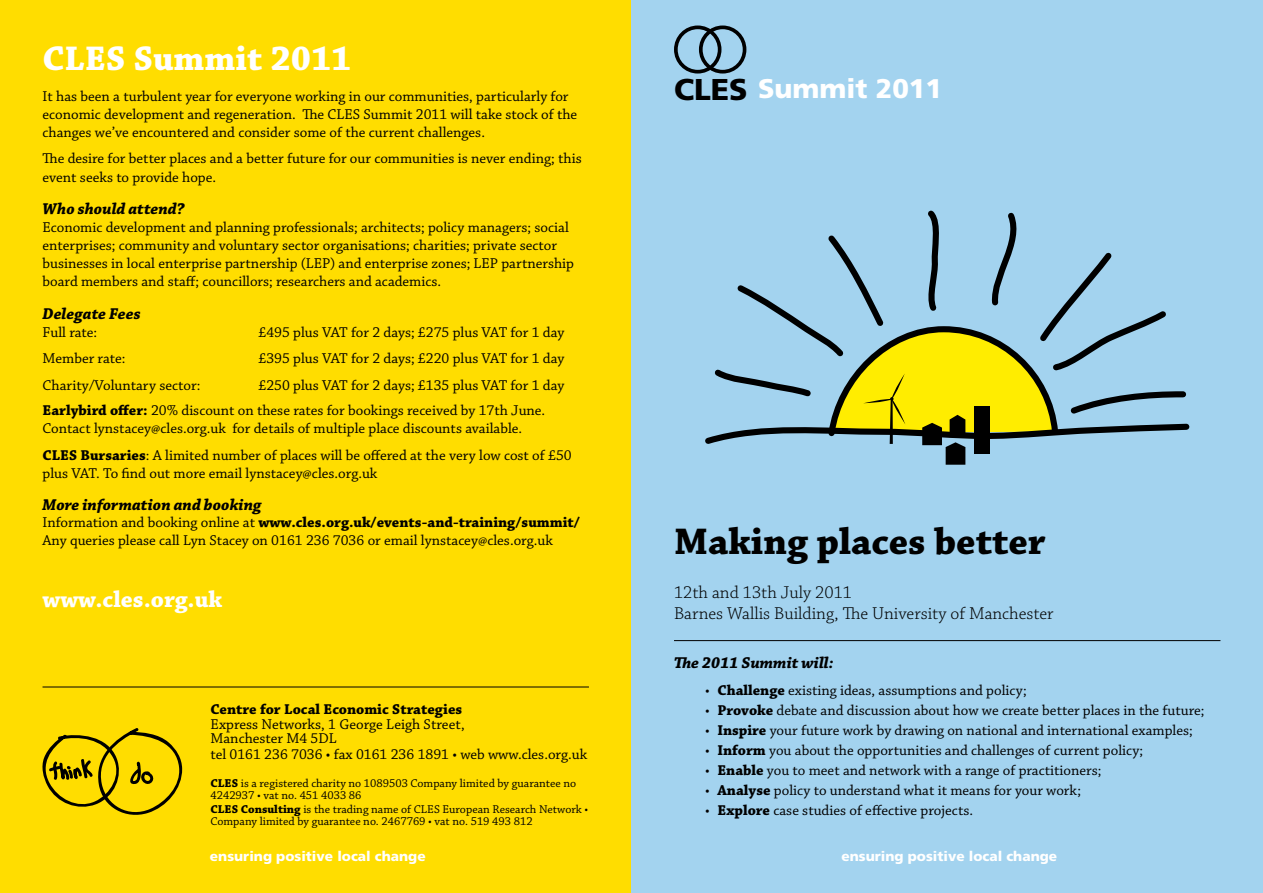
<style>
.page{position:relative;width:1263px;height:893px;background:#fff}
.page>*{position:absolute;margin:0;border:0;box-sizing:border-box;transform-origin:0 0}
.t1{font:700 39px "Chaparral Pro";color:#000}
.t2{font:700 36px "Chaparral Pro";color:#fff}
.t3{font:900 27px "Frutiger";color:#fff}
.t4{font:700 24px "Chaparral Pro";color:#fff}
.t5{font:300 18px/21.6px "Chaparral Pro";color:#000}
.t6{font:italic 700 16.5px "Chaparral Pro";color:#000}
.t7{font:15px/18px "Chaparral Pro";color:#000}
.t8{font:700 15px "Chaparral Pro";color:#000}
.t9{font:900 13.65px "Frutiger";color:#fff}
.t10{font:12px/12px "Chaparral Pro";color:#000}
.s1{font-weight:700}
.s2{font-size:30.15px;color:#000}
</style>
<div class="page">
<div style="left:0;top:0;width:631px;height:893px;background:#fd0"></div>
<svg style="left:42px;top:728px;width:140px;height:87px"></svg>
<div style="left:631px;top:0;width:632px;height:893px;background:#a3d3ef"></div>
<div style="left:674px;top:26px;width:47px;height:48px;border:4px solid #000;border-radius:50%"></div>
<div style="left:699px;top:26px;width:47px;height:48px;border:4px solid #000;border-radius:50%"></div>
<svg style="left:705px;top:210px;width:485px;height:255px"></svg>
<div style="left:974px;top:406px;width:16px;height:47px;background:#000"></div>
<hr style="left:674px;top:640px;width:546px;height:1px;background:#000">
<hr style="left:43px;top:687px;width:546px;height:1px;background:#000">
<h2 class="t2" style="left:43px;top:38px;width:310px">CLES Summit 2011</h2>
<p class="t7" style="left:43px;top:88px;width:536px">It has been a turbulent year for everyone working in our communities, particularly for economic development and regeneration. The CLES Summit 2011 will take stock of the changes we’ve encountered and consider some of the current challenges.</p>
<p class="t7" style="left:43px;top:150px;width:541px">The desire for better places and a better future for our communities is never ending; this event seeks to provide hope.</p>
<p class="t6" style="left:43px;top:199px;width:143px">Who should attend?</p>
<p class="t7" style="left:43px;top:219px;width:533px">Economic development and planning professionals; architects; policy managers; social enterprises; community and voluntary sector organisations; charities; private sector businesses in local enterprise partnership (LEP) and enterprise zones; LEP partnership board members and staff; councillors; researchers and academics.</p>
<p class="t6" style="left:43px;top:304px;width:100px">Delegate Fees</p>
<p class="t7" style="left:43px;top:323px;width:56px">Full rate:</p>
<p class="t7" style="left:259px;top:323px;width:307px">£495 plus VAT for 2 days; £275 plus VAT for 1 day</p>
<p class="t7" style="left:43px;top:350px;width:84px">Member rate:</p>
<p class="t7" style="left:259px;top:350px;width:307px">£395 plus VAT for 2 days; £220 plus VAT for 1 day</p>
<p class="t7" style="left:43px;top:376px;width:160px">Charity/Voluntary sector:</p>
<p class="t7" style="left:43px;top:373px;width:523px;line-height:25px;text-indent:216px">£250 plus VAT for 2 days; £135 plus VAT for 1 day<br><span class="s1">Earlybird offer:</span> 20% discount on these rates for bookings received by 17th June.</p>
<p class="t7" style="left:43px;top:416px;width:531px;line-height:26.5px">Contact lynstacey@cles.org.uk for details of multiple place discounts available.<br><span class="s1">CLES Bursaries</span>: A limited number of places will be offered at the very low cost of £50</p>
<p class="t7" style="left:43px;top:465px;width:336px">plus VAT. To find out more email lynstacey@cles.org.uk</p>
<p class="t6" style="left:43px;top:495px;width:221px">More information and booking</p>
<p class="t7" style="left:43px;top:513px;width:539px;line-height:18.6px">Information and booking online at <span class="s1">www.cles.org.uk/events-and-training/summit/<br></span>Any queries please call Lyn Stacey on 0161 236 7036 or email lynstacey@cles.org.uk</p>
<h3 class="t4" style="left:43px;top:585px;width:181px">www.cles.org.uk</h3>
<p class="t8" style="left:210px;top:700px;width:253px">Centre for Local Economic Strategies</p>
<p class="t7" style="left:210px;top:718px;width:256px;line-height:13.5px">Express Networks, 1 George Leigh Street,<br>Manchester M4 5DL</p>
<p class="t7" style="left:210px;top:745px;width:378px">tel 0161 236 7036 • fax 0161 236 1891 • web www.cles.org.uk</p>
<p class="t10" style="left:210px;top:777px;width:367px"><span class="s1">CLES</span> is a registered charity no 1089503 Company limited by guarantee no<br>4242937 • vat no. 451 4033 86</p>
<p class="t10" style="left:210px;top:804px;width:379px"><span class="s1">CLES Consulting</span> is the trading name of CLES European Research Network •<br>Company limited by guarantee no. 2467769 • vat no. 519 493 812</p>
<h3 class="t3" style="left:674px;top:73px;width:269px"><span class="s2">CLES</span> Summit 2011</h3>
<h1 class="t1" style="left:674px;top:519px;width:373px">Making places better</h1>
<p class="t5" style="left:674px;top:582px;width:381px">12th and 13th July 2011<br>Barnes Wallis Building, The University of Manchester</p>
<p class="t6" style="left:674px;top:653px;width:161px">The 2011 Summit will:</p>
<p class="t7" style="left:705px;top:681px;width:323px">• <span class="s1">Challenge</span> existing ideas, assumptions and policy;</p>
<p class="t7" style="left:705px;top:702px;width:501px">• <span class="s1">Provoke</span> debate and discussion about how we create better places in the future;</p>
<p class="t7" style="left:705px;top:722px;width:489px">• <span class="s1">Inspire</span> your future work by drawing on national and international examples;</p>
<p class="t7" style="left:705px;top:742px;width:439px">• <span class="s1">Inform</span> you about the opportunities and challenges of current policy;</p>
<p class="t7" style="left:705px;top:762px;width:398px">• <span class="s1">Enable</span> you to meet and network with a range of practitioners;</p>
<p class="t7" style="left:705px;top:782px;width:377px">• <span class="s1">Analyse</span> policy to understand what it means for your work;</p>
<p class="t7" style="left:705px;top:802px;width:269px">• <span class="s1">Explore</span> case studies of effective projects.</p>
<p class="t9" style="left:210px;top:848px;width:217px">ensuring positive local change</p>
<p class="t9" style="left:841px;top:848px;width:217px">ensuring positive local change</p>
</div>
